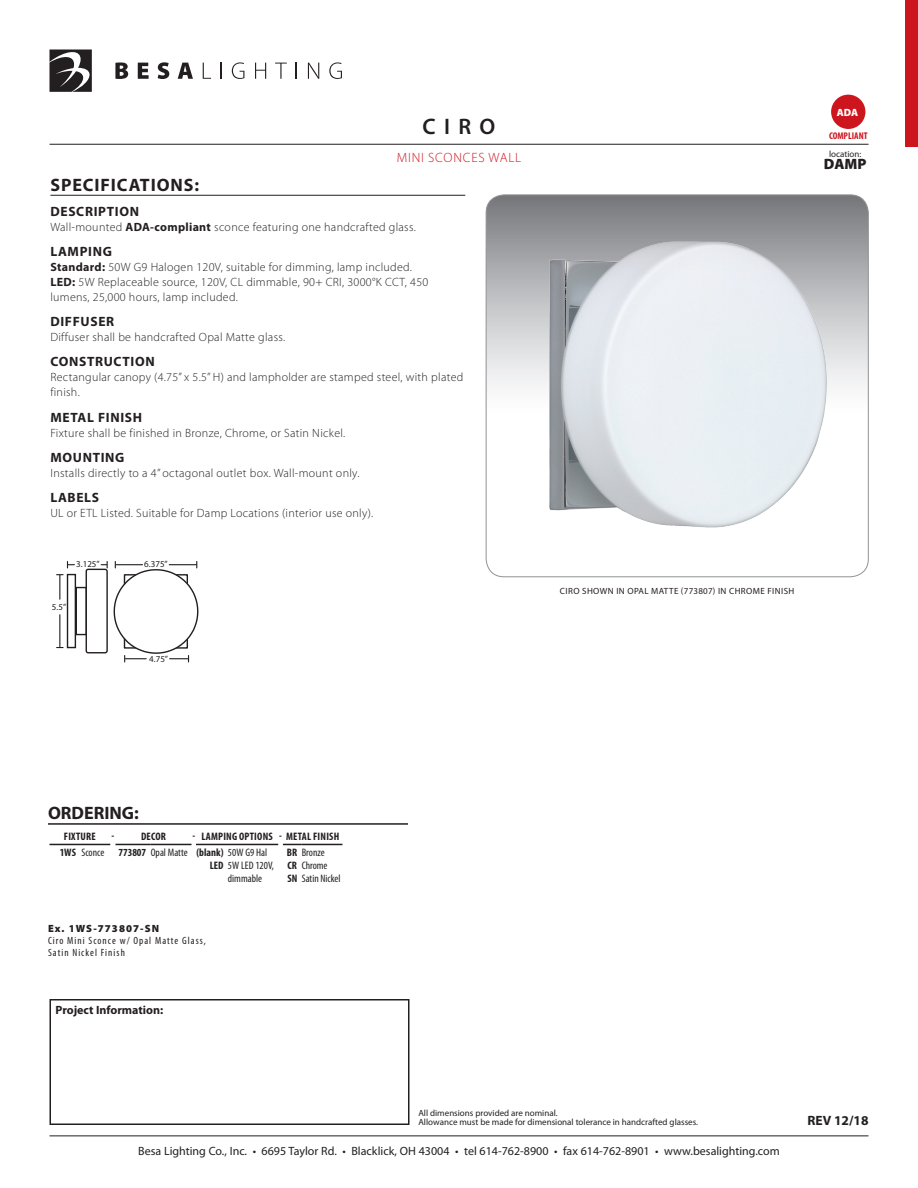
<style>
.page{position:relative;width:918px;height:1188px;background:#fff}
.page>*{position:absolute;margin:0;border:0;box-sizing:border-box;transform-origin:0 0}
.t1{font:600 22.5px "Myriad Pro";color:#231f20}
.t2{font:700 18px "Myriad Pro";letter-spacing:.05em;color:#231f20}
.t3{font:700 18px "Myriad Pro";color:#231f20}
.t4{font:900 15px "Myriad Pro";color:#231f20}
.t5{font:700 13.5px "Myriad Pro";letter-spacing:.05em;color:#231f20}
.t6{font:300 13.5px "Myriad Pro";letter-spacing:.06em;color:#cd151d}
.t7{font:300 12px/15px "Myriad Pro";letter-spacing:.025em;color:#231f20}
.t8{font:12px "Myriad Pro";color:#231f20}
.t9{font:700 12px "Myriad Pro";color:#231f20}
.t10{font:condensed 10.8px "Myriad Pro";color:#231f20}
.t11{font:700 condensed 10.8px "Myriad Pro";letter-spacing:.02em;color:#231f20}
.t12{font:condensed 10.5px/12px "Myriad Pro";letter-spacing:.1em;color:#231f20}
.t13{font:900 10.5px "Myriad Pro";letter-spacing:.1em;color:#231f20}
.t14{font:900 10.5px "Myriad Pro";color:#fff}
.t15{font:700 condensed 9.75px "Myriad Pro";color:#cd151d}
.t16{font:9px/9px "Myriad Pro";color:#231f20}
.t17{font:9px "Myriad Pro";letter-spacing:.045em;color:#231f20}
.s1{font-weight:700}
</style>
<div class="page">
<hr style="left:50px;top:1136px;width:818px;height:1px;background:#231f20">
<svg style="left:115px;top:62px;width:13px;height:17px"></svg>
<svg style="left:138px;top:63px;width:11px;height:16px"></svg>
<svg style="left:158px;top:62px;width:11px;height:17px"></svg>
<svg style="left:178px;top:63px;width:15px;height:16px"></svg>
<svg style="left:203px;top:63px;width:8px;height:16px"></svg>
<svg style="left:221px;top:63px;width:1px;height:16px"></svg>
<svg style="left:232px;top:62px;width:12px;height:17px"></svg>
<svg style="left:255px;top:63px;width:11px;height:16px"></svg>
<svg style="left:275px;top:63px;width:12px;height:16px"></svg>
<svg style="left:296px;top:63px;width:1px;height:16px"></svg>
<svg style="left:308px;top:63px;width:11px;height:16px"></svg>
<svg style="left:329px;top:62px;width:13px;height:17px"></svg>
<svg style="left:50px;top:50px;width:42px;height:42px"></svg>
<hr style="left:50px;top:144px;width:818px;height:1px;background:#231f20">
<div style="left:905px;top:1px;width:13px;height:146px;background:#cd151d"></div>
<div style="left:50px;top:999px;width:360px;height:126px;border:2px solid #231f20"></div>
<hr style="left:48px;top:823px;width:360px;height:2px;background:#231f20">
<svg style="left:57px;top:561px;width:142px;height:101px"></svg>
<svg style="left:486px;top:195px;width:382px;height:382px"></svg>
<hr style="left:50px;top:195px;width:415px;height:1px;background:#231f20">
<img style="left:533px;top:235px;width:301px;height:306px">
<div style="left:831px;top:95px;width:34px;height:34px;background:#cd151d;border-radius:50%"></div>
<svg style="left:283px;top:844px;width:19px;height:1px"></svg>
<hr style="left:302px;top:844px;width:40px;height:1px;background:#231f20">
<hr style="left:115px;top:844px;width:36px;height:1px;background:#231f20">
<hr style="left:151px;top:844px;width:41px;height:1px;background:#231f20">
<hr style="left:50px;top:844px;width:30px;height:1px;background:#231f20">
<hr style="left:80px;top:844px;width:30px;height:1px;background:#231f20">
<hr style="left:196px;top:844px;width:32px;height:1px;background:#231f20">
<hr style="left:228px;top:844px;width:50px;height:1px;background:#231f20">
<h1 class="t1" style="left:423px;top:113px;width:74px">Ciro</h1>
<p class="t14" style="left:837px;top:105px;width:23px">ADA</p>
<p class="t15" style="left:829px;top:130px;width:40px">COMPLIANT</p>
<p class="t6" style="left:397px;top:149px;width:126px">mini Sconces wall</p>
<p class="t16" style="left:829px;top:149px;width:34px">location:</p>
<p class="t4" style="left:824px;top:154px;width:44px">DAMP</p>
<h2 class="t2" style="left:50px;top:173px;width:150px">SPECIFICATIONS:</h2>
<p class="t5" style="left:50px;top:202px;width:90px">DESCRIPTION</p>
<p class="t7" style="left:50px;top:219px;width:367px">Wall-mounted <span class="s1">ADA-compliant</span> sconce featuring one handcrafted glass.</p>
<p class="t5" style="left:50px;top:243px;width:63px">LAMPING</p>
<p class="t7" style="left:50px;top:259px;width:380px"><span class="s1">Standard:</span> 50W G9 Halogen 120V, suitable for dimming, lamp included.<br><span class="s1">LED:</span> 5W Replaceable source, 120V, CL dimmable, 90+ CRI, 3000°K CCT, 450 lumens, 25,000 hours, lamp included.</p>
<p class="t5" style="left:50px;top:313px;width:65px">DIFFUSER</p>
<p class="t7" style="left:50px;top:330px;width:236px">Diffuser shall be handcrafted Opal Matte glass.</p>
<p class="t5" style="left:50px;top:353px;width:106px">CONSTRUCTION</p>
<p class="t7" style="left:50px;top:370px;width:415px">Rectangular canopy (4.75” x 5.5” H) and lampholder are stamped steel, with plated finish.</p>
<p class="t5" style="left:50px;top:408px;width:93px">METAL FINISH</p>
<p class="t7" style="left:50px;top:425px;width:296px">Fixture shall be finished in Bronze, Chrome, or Satin Nickel.</p>
<p class="t5" style="left:50px;top:448px;width:76px">MOUNTING</p>
<p class="t7" style="left:50px;top:465px;width:311px">Installs directly to a 4” octagonal outlet box. Wall-mount only.</p>
<p class="t5" style="left:50px;top:489px;width:50px">LABELS</p>
<p class="t7" style="left:50px;top:505px;width:324px">UL or ETL Listed. Suitable for Damp Locations (interior use only).</p>
<p class="t16" style="left:76px;top:560px;width:25px">3.125”</p>
<p class="t16" style="left:144px;top:560px;width:25px">6.375”</p>
<p class="t16" style="left:52px;top:603px;width:16px">5.5”</p>
<p class="t16" style="left:149px;top:654px;width:20px">4.75”</p>
<p class="t17" style="left:560px;top:585px;width:236px">ciro shown in opal Matte (773807) in chrome finish</p>
<h2 class="t3" style="left:48px;top:801px;width:92px">ORDERING:</h2>
<p class="t11" style="left:64px;top:830px;width:33px">FIXTURE</p>
<p class="t11" style="left:111px;top:830px;width:4px">-</p>
<p class="t11" style="left:141px;top:830px;width:27px">DECOR</p>
<p class="t11" style="left:192px;top:830px;width:20px">- LAMPIN</p>
<p class="t11" style="left:232px;top:830px;width:19px">G OPTION</p>
<p class="t11" style="left:269px;top:830px;width:72px">S - METAL FINISH</p>
<p class="t10" style="left:60px;top:846px;width:46px"><span class="s1">1WS</span> Sconce</p>
<p class="t10" style="left:118px;top:846px;width:150px"><span class="s1">773807</span> Opal Matte <span class="s1">(BLANK)</span> 50W G9 Hal</p>
<p class="t10" style="left:287px;top:846px;width:39px"><span class="s1">BR</span> Bronze</p>
<p class="t10" style="left:210px;top:859px;width:66px"><span class="s1">LED</span> 5W LED 120V,</p>
<p class="t10" style="left:288px;top:859px;width:41px"><span class="s1">CR</span> Chrome</p>
<p class="t10" style="left:228px;top:872px;width:36px">dimmable</p>
<p class="t10" style="left:287px;top:872px;width:55px"><span class="s1">SN</span> Satin Nickel</p>
<p class="t13" style="left:48px;top:921px;width:113px">Ex. 1WS-773807-SN</p>
<p class="t12" style="left:48px;top:934px;width:159px">Ciro Mini Sconce w/ Opal Matte Glass,<br>Satin Nickel Finish</p>
<p class="t9" style="left:56px;top:1002px;width:109px">Project Information:</p>
<p class="t16" style="left:418px;top:1108px;width:281px">All dimensions provided are nominal.<br>Allowance must be made for dimensional tolerance in handcrafted glasses.</p>
<p class="t8" style="left:138px;top:1144px;width:643px">Besa Lighting Co., Inc. • 6695 Taylor Rd. • Blacklick, OH 43004 • tel 614-762-8900 • fax 614-762-8901 • www.besalighting.com</p>
<p class="t5" style="left:807px;top:1112px;width:63px">REV 12/18</p>
</div>
